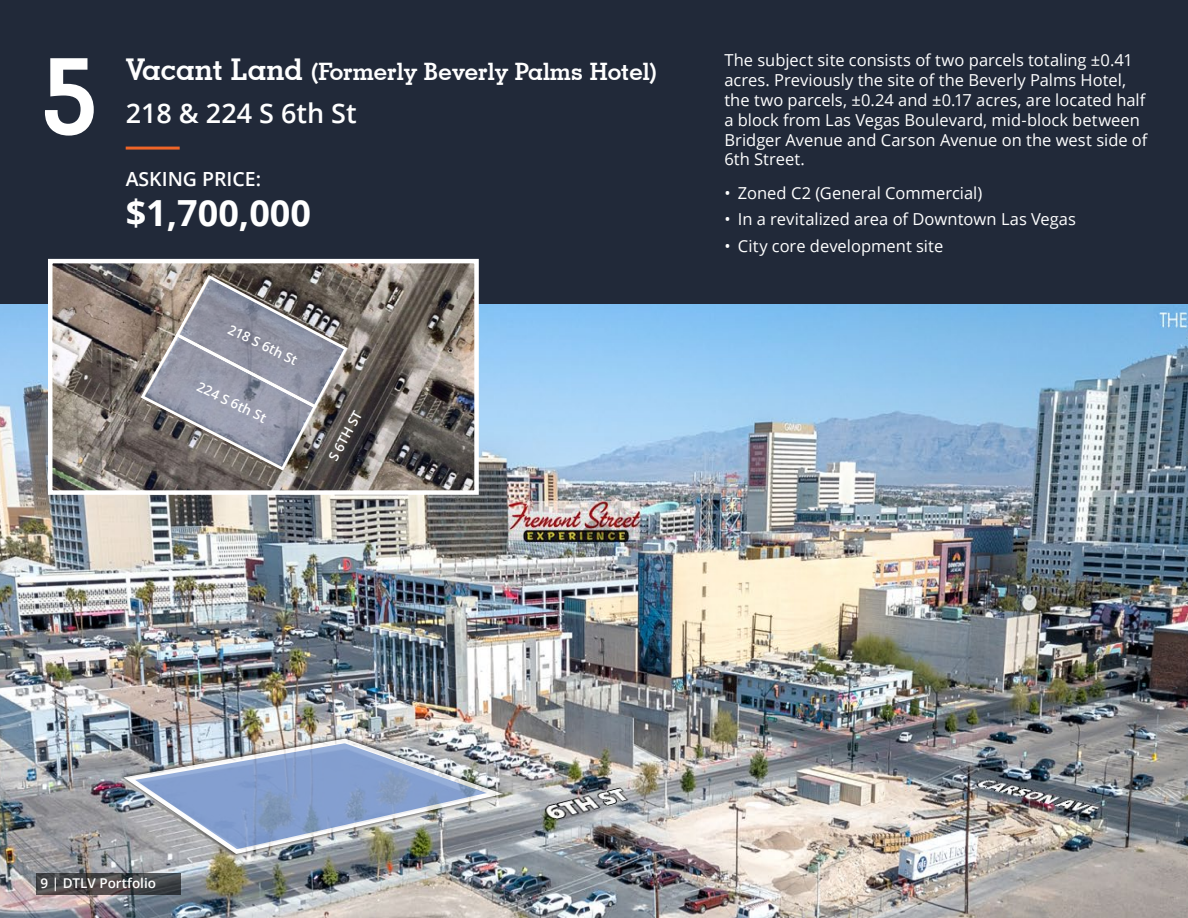
<style>
.page{position:relative;width:1188px;height:918px;background:#fff}
.page>*{position:absolute;margin:0;border:0;box-sizing:border-box;transform-origin:0 0}
.t1{font:700 108px "Geometric Slab 703 BT";color:#fff}
.t2{font:700 36px "Open Sans";color:#fff}
.t3{font:600 27px "Open Sans";color:#fff}
.t4{font:700 24px "Geometric Slab 703 BT";color:#fff}
.t5{font:600 19.5px "Open Sans";color:#fff}
.t6{font:16.5px/19.8px "Open Sans";color:#fff}
.t7{font:600 13.5px "Open Sans";color:#fff}
.s1{font-size:30px}
</style>
<div class="page">
<img style="left:0;top:303px;width:1188px;height:615px">
<div style="left:0;top:0;width:1188px;height:303px;background:#212939"></div>
<svg style="left:36px;top:874px;width:145px;height:21px;background:#464547"></svg>
<img style="left:53px;top:264px;width:421px;height:226px">
<div style="left:48px;top:259px;width:431px;height:236px;border:4px solid #fff"></div>
<svg style="left:139px;top:273px;width:211px;height:199px;background:#878589"></svg>
<div style="left:118px;top:732px;width:391px;height:128px;background:#000;opacity:.75"></div>
<img style="left:123px;top:736px;width:388px;height:120px">
<hr style="left:126px;top:147px;width:54px;height:3px;background:#ef6528">
<h1 class="t1" style="left:40px;top:30px;width:59px">5</h1>
<h3 class="t4" style="left:126px;top:57px;width:533px"><span class="s1">Vacant Land</span> (Formerly Beverly Palms Hotel)</h3>
<h3 class="t3" style="left:126px;top:94px;width:233px">218 &amp; 224 S 6th St</h3>
<p class="t5" style="left:126px;top:165px;width:137px">ASKING PRICE:</p>
<h2 class="t2" style="left:126px;top:188px;width:187px">$1,700,000</h2>
<p class="t7" style="left:233px;top:320px;width:77px;rotate:26deg">218 S 6th St</p>
<p class="t7" style="left:202px;top:377px;width:77px;rotate:26deg">224 S 6th St</p>
<p class="t7" style="left:324px;top:455px;width:56px;rotate:-61deg">S 6TH ST</p>
<p class="t6" style="left:724px;top:50px;width:425px">The subject site consists of two parcels totaling ±0.41 acres. Previously the site of the Beverly Palms Hotel, the two parcels, ±0.24 and ±0.17 acres, are located half a block from Las Vegas Boulevard, mid-block between Bridger Avenue and Carson Avenue on the west side of 6th Street.</p>
<p class="t6" style="left:724px;top:182px;width:260px">• Zoned C2 (General Commercial)</p>
<p class="t6" style="left:724px;top:209px;width:353px">• In a revitalized area of Downtown Las Vegas</p>
<p class="t6" style="left:724px;top:236px;width:221px">• City core development site</p>
<p class="t7" style="left:40px;top:874px;width:117px">9 | DTLV Portfolio</p>
</div>
